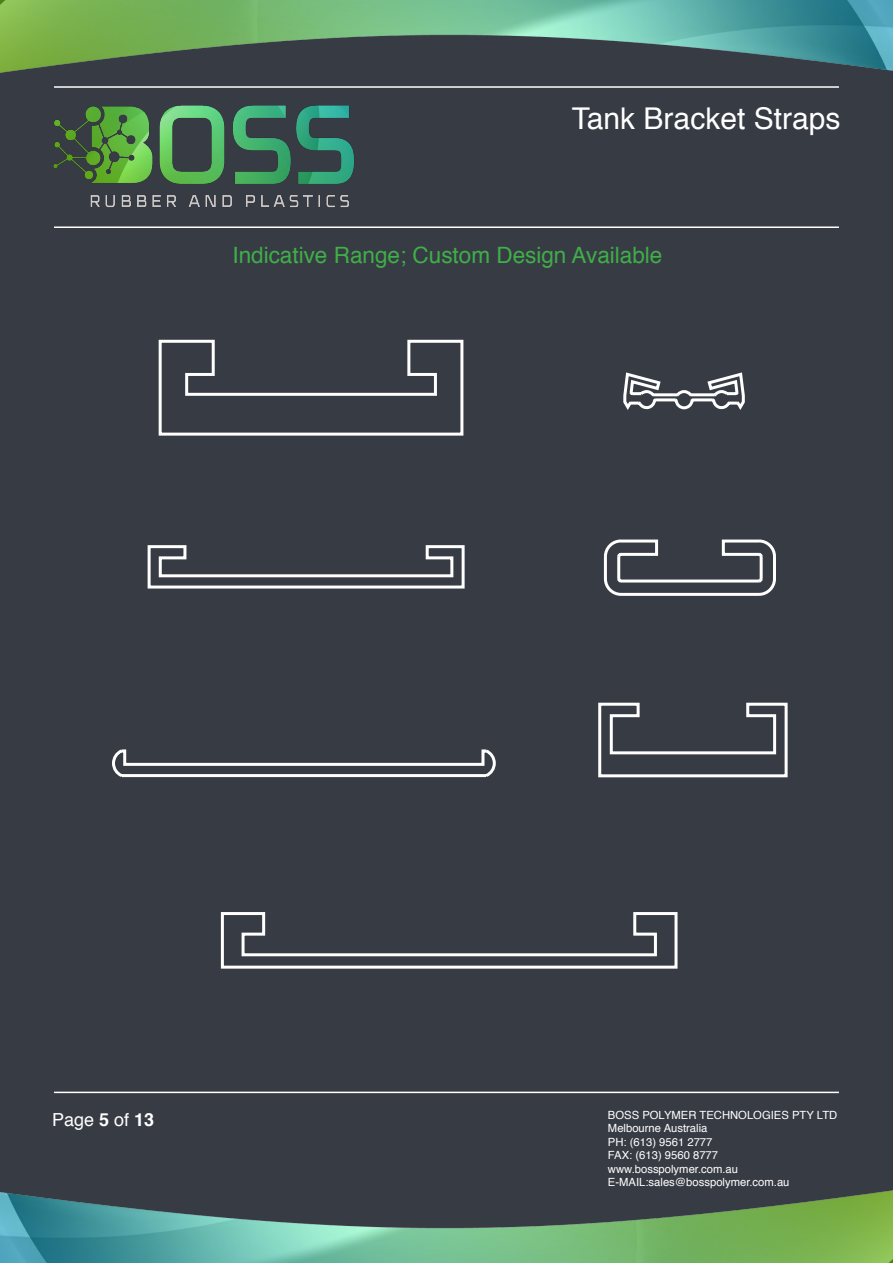
<style>
.page{position:relative;width:893px;height:1263px;background:#fff}
.page>*{position:absolute;margin:0;border:0;box-sizing:border-box;transform-origin:0 0}
.t1{font:30px "Helvetica";color:#fff}
.t2{font:22.5px "Helvetica";color:#40ae49}
.t3{font:18px "Helvetica";color:#fff}
.t4{font:11.25px/13.5px "Helvetica";color:#fff}
.s1{font-weight:700}
</style>
<div class="page">
<div style="left:0;top:0;width:892px;height:1242px;background:#373b44"></div>
<hr style="left:54px;top:226px;width:784px;height:2px;background:#fff">
<hr style="left:54px;top:1092px;width:784px;height:1px;background:#fff">
<hr style="left:54px;top:86px;width:784px;height:2px;background:#fff">
<img style="left:53px;top:105px;width:301px;height:102px">
<img style="left:0;top:0;width:892px;height:73px">
<img style="left:0;top:1190px;width:892px;height:73px">
<svg style="left:112px;top:339px;width:676px;height:630px"></svg>
<h1 class="t1" style="left:572px;top:106px;width:270px">Tank Bracket Straps</h1>
<h2 class="t2" style="left:232px;top:246px;width:431px">Indicative Range; Custom Design Available</h2>
<h3 class="t3" style="left:52px;top:1112px;width:104px">Page <span class="s1">5</span> of <span class="s1">13</span></h3>
<p class="t4" style="left:608px;top:1109px;width:231px">BOSS POLYMER TECHNOLOGIES PTY LTD<br>Melbourne Australia<br>PH: (613) 9561 2777<br>FAX: (613) 9560 8777 www.bosspolymer.com.au<br>E-MAIL:sales@bosspolymer.com.au</p>
</div>
